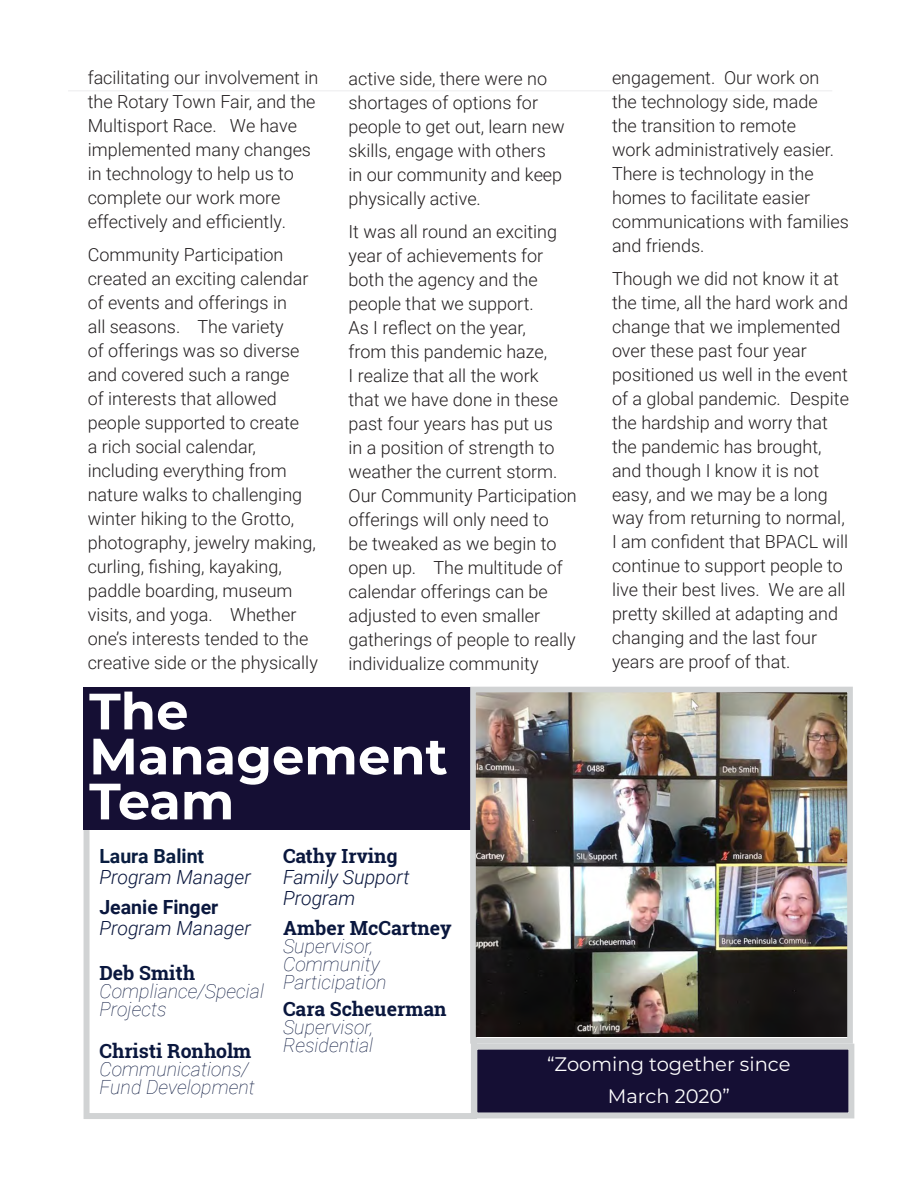
<style>
.page{position:relative;width:918px;height:1188px;background:#fff}
.page>*{position:absolute;margin:0;border:0;box-sizing:border-box;transform-origin:0 0}
.t1{font:700 51px "Montserrat";color:#fff}
.Title_Point_Acent_Le{font:italic 100 19.5px/18px "Roboto";color:#0a173e}
.Title_Point_Acent_Le-2{font:700 19.5px "Roboto Slab";color:#0a173e}
.Title_Point_Acent_Le-3{font:italic 300 19.5px/21px "Roboto";color:#0a173e}
.Title_Point_Acent_Le-4{font:19.5px/31.5px "Montserrat";color:#fff;text-align:center}
.t2{font:700 19.5px "Roboto";color:#0a173e}
.t3{font:700 19.5px "Roboto";color:#091d40}
.Caption_Right{font:300 18px/24px "Roboto";color:#231f20}
</style>
<div class="page">
<hr style="left:68px;top:90px;width:764px;height:1px;background:#ececee">
<div style="left:84px;top:823px;width:393px;height:296px;background:#fff;border:6px solid #d1d3d4"></div>
<div style="left:83px;top:687px;width:443px;height:142px;background:#150f34"></div>
<img style="left:477px;top:694px;width:369px;height:342px">
<div style="left:470px;top:687px;width:383px;height:357px;border:6px solid #d1d3d4"></div>
<div style="left:471px;top:1044px;width:383px;height:74px;background:#150f34;border:6px solid #d1d3d4"></div>
<p class="Caption_Right" style="left:88px;top:65px;width:232px">facilitating our involvement in the Rotary Town Fair, and the<br>Multisport Race. We have implemented many changes in technology to help us to complete our work more effectively and efficiently.</p>
<p class="Caption_Right" style="left:88px;top:242px;width:232px">Community Participation created an exciting calendar of events and offerings in<br>all seasons. The variety<br>of offerings was so diverse and covered such a range<br>of interests that allowed people supported to create<br>a rich social calendar, including everything from nature walks to challenging winter hiking to the Grotto, photography, jewelry making, curling, fishing, kayaking, paddle boarding, museum visits, and yoga. Whether one’s interests tended to the creative side or the physically</p>
<p class="Caption_Right" style="left:349px;top:66px;width:218px">active side, there were no shortages of options for people to get out, learn new skills, engage with others<br>in our community and keep physically active.</p>
<p class="Caption_Right" style="left:349px;top:219px;width:230px">It was all round an exciting year of achievements for both the agency and the people that we support.<br>As I reflect on the year,<br>from this pandemic haze,<br>I realize that all the work<br>that we have done in these past four years has put us<br>in a position of strength to weather the current storm.<br>Our Community Participation offerings will only need to<br>be tweaked as we begin to open up. The multitude of calendar offerings can be adjusted to even smaller gatherings of people to really individualize community</p>
<p class="Caption_Right" style="left:612px;top:65px;width:238px">engagement. Our work on<br>the technology side, made<br>the transition to remote<br>work administratively easier.<br>There is technology in the homes to facilitate easier communications with families and friends.</p>
<p class="Caption_Right" style="left:612px;top:265px;width:238px">Though we did not know it at the time, all the hard work and change that we implemented over these past four year positioned us well in the event of a global pandemic. Despite the hardship and worry that the pandemic has brought, and though I know it is not easy, and we may be a long way from returning to normal,<br>I am confident that BPACL will continue to support people to live their best lives. We are all pretty skilled at adapting and changing and the last four years are proof of that.</p>
<p class="t1" style="left:89px;top:675px;width:101px">The</p>
<p class="t1" style="left:89px;top:720px;width:360px">Management</p>
<p class="t1" style="left:89px;top:765px;width:147px">Team</p>
<p class="Title_Point_Acent_Le-2" style="left:283px;top:842px;width:116px">Cathy Irving</p>
<p class="Title_Point_Acent_Le-3" style="left:283px;top:866px;width:128px">Family Support<br>Program</p>
<p class="Title_Point_Acent_Le-2" style="left:283px;top:914px;width:170px">Amber McCartney</p>
<p class="Title_Point_Acent_Le" style="left:283px;top:936px;width:105px">Supervisor,<br>Community<br>Participation</p>
<p class="Title_Point_Acent_Le-2" style="left:283px;top:995px;width:165px">Cara Scheuerman</p>
<p class="Title_Point_Acent_Le" style="left:283px;top:1017px;width:92px">Supervisor,<br>Residential</p>
<p class="t3" style="left:99px;top:842px;width:106px">Laura Balint</p>
<p class="Title_Point_Acent_Le-3" style="left:99px;top:866px;width:153px">Program Manager</p>
<p class="t2" style="left:99px;top:893px;width:120px">Jeanie Finger</p>
<p class="Title_Point_Acent_Le-3" style="left:99px;top:917px;width:153px">Program Manager</p>
<p class="Title_Point_Acent_Le-2" style="left:99px;top:960px;width:97px">Deb Smith</p>
<p class="Title_Point_Acent_Le" style="left:99px;top:981px;width:166px">Compliance/Special<br>Projects</p>
<p class="Title_Point_Acent_Le-2" style="left:99px;top:1038px;width:154px">Christi Ronholm</p>
<p class="Title_Point_Acent_Le" style="left:99px;top:1059px;width:157px">Communications/<br>Fund Development</p>
<p class="Title_Point_Acent_Le-4" style="left:547px;top:1048px;width:245px">“Zooming together since<br>March 2020”</p>
</div>
